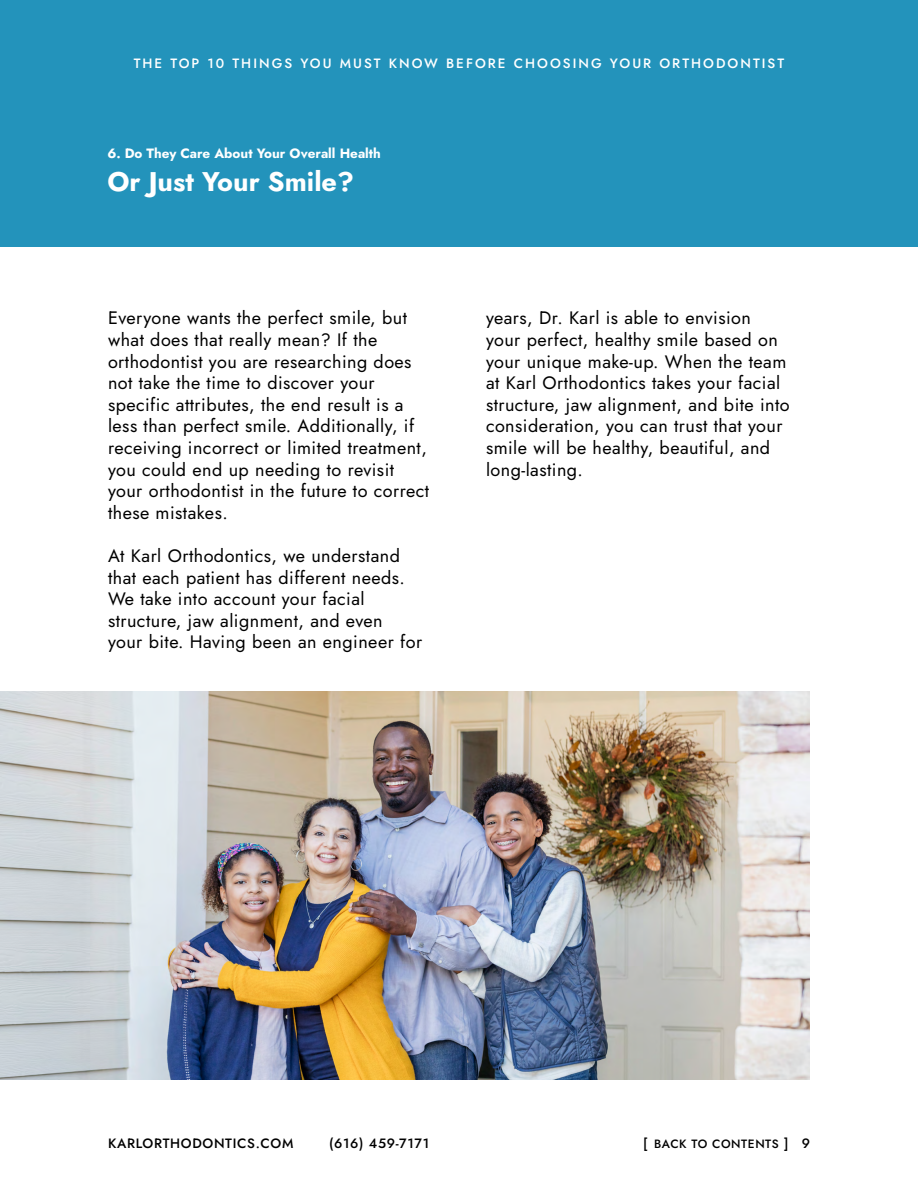
<style>
.page{position:relative;width:918px;height:1188px;background:#fff}
.page>*{position:absolute;margin:0;border:0;box-sizing:border-box;transform-origin:0 0}
.t1{font:700 27px "Jost";color:#fff}
.t2{font:18px/21.6px "Jost";letter-spacing:.025em;color:#000}
.t3{font:500 13.5px "Jost";letter-spacing:.15em;color:#fff}
.t4{font:700 13.5px "Jost";color:#fff}
.t5{font:500 13.5px "Jost";letter-spacing:.05em;color:#000}
.t6{font:500 12px "Jost";letter-spacing:.05em;color:#000}
.s1{font-size:13.5px}
</style>
<div class="page">
<div style="left:0;top:0;width:918px;height:247px;background:#2393bb"></div>
<img style="left:0;top:691px;width:810px;height:389px">
<p class="t3" style="left:134px;top:55px;width:652px">THE TOP 10 THINGS YOU MUST KNOW BEFORE CHOOSING YOUR ORTHODONTIST</p>
<p class="t4" style="left:107px;top:145px;width:275px">6. Do They Care About Your Overall Health</p>
<h1 class="t1" style="left:107px;top:163px;width:248px">Or Just Your Smile?</h1>
<p class="t2" style="left:108px;top:307px;width:323px">Everyone wants the perfect smile, but what does that really mean? If the orthodontist you are researching does not take the time to discover your specific attributes, the end result is a less than perfect smile. Additionally, if receiving incorrect or limited treatment, you could end up needing to revisit your orthodontist in the future to correct these mistakes.</p>
<p class="t2" style="left:108px;top:545px;width:316px">At Karl Orthodontics, we understand that each patient has different needs.<br>We take into account your facial structure, jaw alignment, and even<br>your bite. Having been an engineer for</p>
<p class="t2" style="left:486px;top:307px;width:305px">years, Dr. Karl is able to envision your perfect, healthy smile based on your unique make-up. When the team at Karl Orthodontics takes your facial structure, jaw alignment, and bite into consideration, you can trust that your smile will be healthy, beautiful, and long-lasting.</p>
<p class="t5" style="left:108px;top:1135px;width:187px">KARLORTHODONTICS.COM</p>
<p class="t5" style="left:329px;top:1135px;width:102px">(616) 459-7171</p>
<p class="t6" style="left:643px;top:1136px;width:168px"><span class="s1">[</span> BACK TO CONTENTS <span class="s1">] 9</span></p>
</div>
